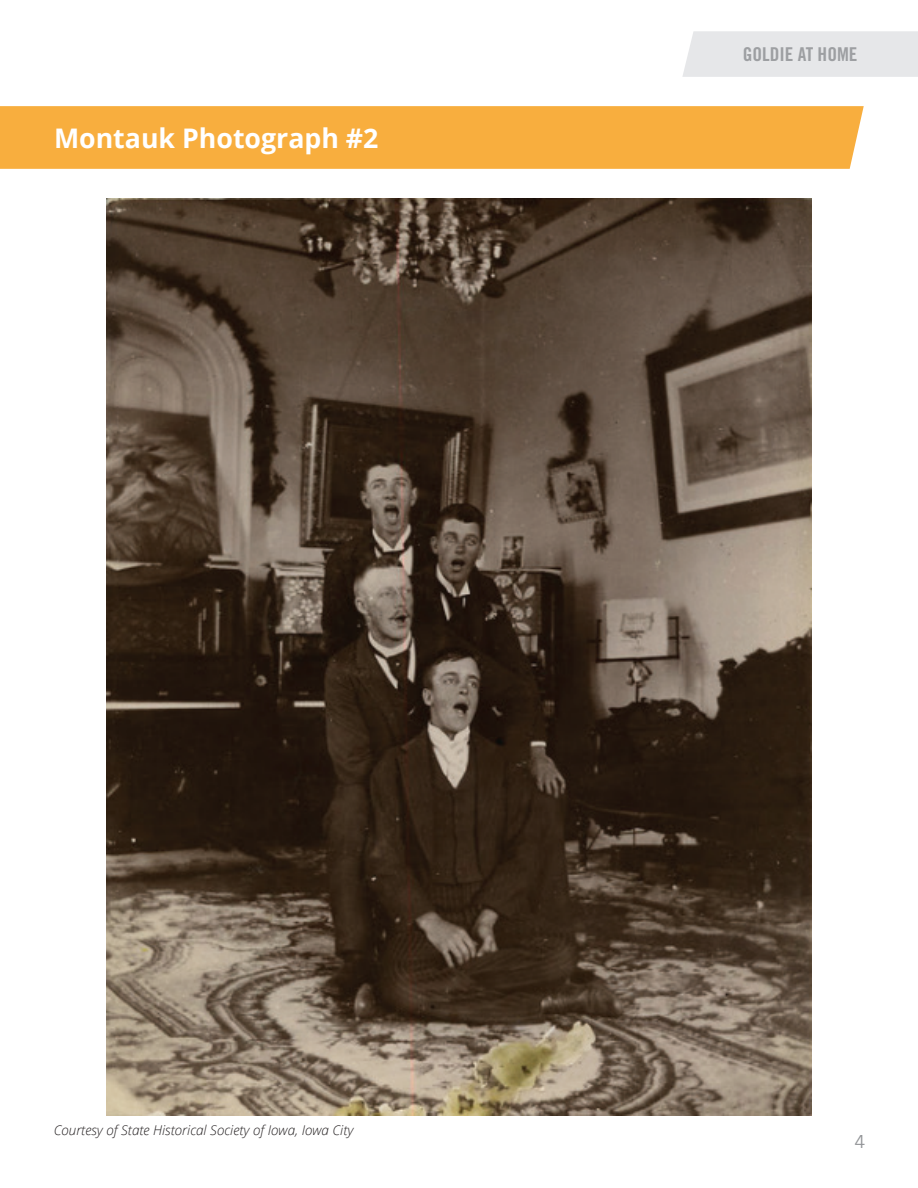
<style>
.page{position:relative;width:918px;height:1188px;background:#fff}
.page>*{position:absolute;margin:0;border:0;box-sizing:border-box;transform-origin:0 0}
.t1{font:700 27px "Open Sans";color:#fff}
.t2{font:19.05px "Trade Gothic LT Std Bd Cn 20";color:#9d9fa2}
.t3{font:18px "Trade Gothic LT Std";color:#939598}
.t4{font:italic 300 13.5px "Open Sans";color:#231f20}
</style>
<div class="page">
<div style="left:682px;top:31px;width:236px;height:46px;background:#e6e7e9"></div>
<div style="left:0;top:106px;width:864px;height:63px;background:#f8ae3e"></div>
<img style="left:106px;top:198px;width:705px;height:918px">
<h1 class="t1" style="left:54px;top:119px;width:326px">Montauk Photograph #2</h1>
<h2 class="t2" style="left:743px;top:43px;width:116px">GOLDIE AT HOME</h2>
<p class="t4" style="left:54px;top:1120px;width:301px">Courtesy of State Historical Society of Iowa, Iowa City</p>
<h3 class="t3" style="left:855px;top:1131px;width:12px">4</h3>
</div>
